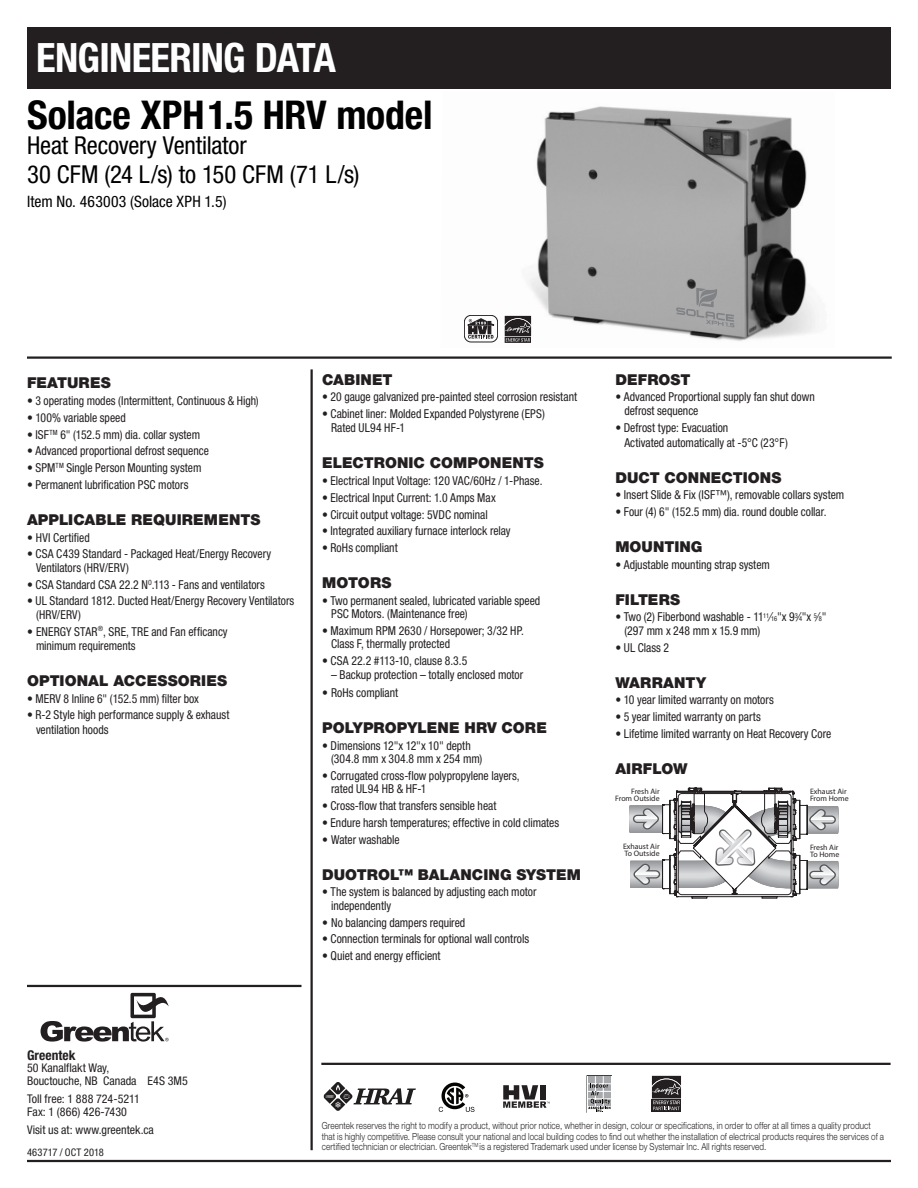
<style>
.page{position:relative;width:918px;height:1188px;background:#fff}
.page>*{position:absolute;margin:0;border:0;box-sizing:border-box;transform-origin:0 0}
.t1{font:700 condensed 40.5px "Helvetica Neue";letter-spacing:-.02em;color:#fff}
.t2{font:700 condensed 39.75px "Helvetica Neue";letter-spacing:-.005em;color:#000}
.t3{font:condensed 24.75px "Helvetica Neue";letter-spacing:-.005em;color:#000}
.t4{font:condensed 15.75px "Helvetica Neue";letter-spacing:.015em;color:#000}
.t5{font:900 15px "Helvetica Neue";letter-spacing:.005em;color:#231f20}
.t6{font:700 condensed 13.5px "Helvetica Neue";letter-spacing:.005em;color:#231f20}
.t7{font:condensed 12.3px/13.5px "Helvetica Neue";color:#231f20;scale:.95 1}
.t8{font:condensed 12px/12.8px "Helvetica Neue";color:#231f20}
.t9{font:condensed 10.5px "Helvetica Neue";letter-spacing:.01em;color:#231f20}
.t10{font:300 9.75px/10.5px "Helvetica Neue";letter-spacing:.01em;color:#231f20;scale:.83 1}
.t11{font:7.8px/6.9px "Myriad Pro";color:#231f20}
.s1{font-size:6.75px}
</style>
<div class="page">
<div style="left:27px;top:27px;width:864px;height:61px;background:#231f20"></div>
<hr style="left:27px;top:356px;width:865px;height:3px;background:#231f20">
<hr style="left:310px;top:369px;width:3px;height:781px;background:#231f20">
<img style="left:464px;top:106px;width:355px;height:237px">
<svg style="left:467px;top:319px;width:27px;height:20px"></svg>
<div style="left:464px;top:315px;width:34px;height:27px;border:1px solid #231f20;border-radius:7px"></div>
<hr style="left:27px;top:985px;width:275px;height:2px;background:#231f20">
<hr style="left:27px;top:1160px;width:864px;height:2px;background:#231f20">
<svg style="left:324px;top:1082px;width:92px;height:29px"></svg>
<div style="left:587px;top:1075px;width:25px;height:38px;border:1px solid #050504"></div>
<div style="left:587px;top:1076px;width:24px;height:36px;background:#fff"></div>
<div style="left:588px;top:1076px;width:23px;height:30px;background:#a8a9ad"></div>
<hr style="left:595px;top:1076px;width:1px;height:30px;background:#fff">
<hr style="left:603px;top:1076px;width:1px;height:30px;background:#fff">
<svg style="left:588px;top:1083px;width:23px;height:29px"></svg>
<svg style="left:503px;top:1085px;width:47px;height:23px"></svg>
<div style="left:540px;top:1085px;width:6px;height:15px;background:#231f20"></div>
<svg style="left:439px;top:1083px;width:36px;height:29px"></svg>
<hr style="left:321px;top:1063px;width:570px;height:2px;background:#231f20">
<svg style="left:629px;top:788px;width:210px;height:111px"></svg>
<svg style="left:651px;top:1075px;width:30px;height:37px"></svg>
<svg style="left:652px;top:1110px;width:29px;height:2px"></svg>
<svg style="left:652px;top:1076px;width:29px;height:34px"></svg>
<svg style="left:676px;top:286px;width:59px;height:42px;background:#9f9fa0"></svg>
<svg style="left:504px;top:315px;width:28px;height:1px"></svg>
<svg style="left:504px;top:316px;width:28px;height:27px"></svg>
<svg style="left:41px;top:993px;width:128px;height:49px"></svg>
<p class="t1" style="left:36px;top:33px;width:301px">ENGINEERING DATA</p>
<p class="t2" style="left:27px;top:91px;width:407px">Solace XPH1.5 HRV model</p>
<p class="t3" style="left:27px;top:131px;width:221px">Heat Recovery Ventilator</p>
<p class="t3" style="left:27px;top:160px;width:334px">30 CFM (24 L/s) to 150 CFM (71 L/s)</p>
<p class="t4" style="left:27px;top:192px;width:201px">Item No. 463003 (Solace XPH 1.5)</p>
<p class="t5" style="left:27px;top:374px;width:85px">FEATURES</p>
<p class="t7" style="left:27px;top:394px;width:245px">• 3 operating modes (Intermittent, Continuous &amp; High)</p>
<p class="t7" style="left:27px;top:411px;width:105px">• 100% variable speed</p>
<p class="t7" style="left:27px;top:427px;width:184px">• ISF<sup>TM</sup> 6" (152.5 mm) dia. collar system</p>
<p class="t7" style="left:27px;top:444px;width:193px">• Advanced proportional defrost sequence</p>
<p class="t7" style="left:27px;top:461px;width:185px">• SPM<sup>TM</sup> Single Person Mounting system</p>
<p class="t7" style="left:27px;top:478px;width:171px">• Permanent lubrification PSC motors</p>
<p class="t5" style="left:27px;top:511px;width:235px">APPLICABLE REQUIREMENTS</p>
<p class="t7" style="left:27px;top:530px;width:68px">• HVI Certified</p>
<p class="t7" style="left:36px;top:547px;width:249px;text-indent:-9px">• CSA C439 Standard - Packaged Heat/Energy Recovery<br>Ventilators (HRV/ERV)</p>
<p class="t7" style="left:27px;top:577px;width:252px">• CSA Standard CSA 22.2 N<sup>O</sup>.113 - Fans and ventilators</p>
<p class="t7" style="left:36px;top:594px;width:274px;text-indent:-9px">• UL Standard 1812. Ducted Heat/Energy Recovery Ventilators (HRV/ERV)</p>
<p class="t7" style="left:36px;top:624px;width:203px;line-height:14.2px;text-indent:-9px">• ENERGY STAR<sup>®</sup>, SRE, TRE and Fan efficancy minimum requirements</p>
<p class="t5" style="left:27px;top:672px;width:202px">OPTIONAL ACCESSORIES</p>
<p class="t7" style="left:27px;top:691px;width:183px">• MERV 8 Inline 6" (152.5 mm) filter box</p>
<p class="t7" style="left:36px;top:707px;width:205px;line-height:15px;text-indent:-9px">• R-2 Style high performance supply &amp; exhaust ventilation hoods</p>
<p class="t5" style="left:322px;top:370px;width:72px">CABINET</p>
<p class="t7" style="left:322px;top:390px;width:270px">• 20 gauge galvanized pre-painted steel corrosion resistant</p>
<p class="t7" style="left:331px;top:406px;width:227px;line-height:14.2px;text-indent:-9px">• Cabinet liner: Molded Expanded Polystyrene (EPS)<br>Rated UL94 HF-1</p>
<p class="t5" style="left:322px;top:454px;width:223px">ELECTRONIC COMPONENTS</p>
<p class="t7" style="left:322px;top:474px;width:234px">• Electrical Input Voltage: 120 VAC/60Hz / 1-Phase.</p>
<p class="t7" style="left:322px;top:491px;width:184px">• Electrical Input Current: 1.0 Amps Max</p>
<p class="t7" style="left:322px;top:507px;width:176px">• Circuit output voltage: 5VDC nominal</p>
<p class="t7" style="left:322px;top:524px;width:200px">• Integrated auxiliary furnace interlock relay</p>
<p class="t7" style="left:322px;top:541px;width:81px">• RoHs compliant</p>
<p class="t5" style="left:322px;top:574px;width:71px">MOTORS</p>
<p class="t7" style="left:331px;top:594px;width:222px;text-indent:-9px">• Two permanent sealed, lubricated variable speed<br>PSC Motors. (Maintenance free)</p>
<p class="t7" style="left:331px;top:624px;width:204px;text-indent:-9px">• Maximum RPM 2630 / Horsepower; 3/32 HP.<br>Class F, thermally protected</p>
<p class="t7" style="left:322px;top:654px;width:154px">• CSA 22.2 #113-10, clause 8.3.5</p>
<p class="t7" style="left:331px;top:668px;width:204px">– Backup protection – totally enclosed motor</p>
<p class="t7" style="left:322px;top:686px;width:82px">• RoHs compliant</p>
<p class="t5" style="left:322px;top:719px;width:226px">POLYPROPYLENE HRV CORE</p>
<p class="t7" style="left:331px;top:739px;width:161px;text-indent:-9px">• Dimensions 12"x 12"x 10" depth (304.8 mm x 304.8 mm x 254 mm)</p>
<p class="t7" style="left:331px;top:769px;width:200px;text-indent:-9px">• Corrugated cross-flow polypropylene layers, rated UL94 HB &amp; HF-1</p>
<p class="t7" style="left:322px;top:799px;width:185px">• Cross-flow that transfers sensible heat</p>
<p class="t7" style="left:322px;top:816px;width:251px">• Endure harsh temperatures; effective in cold climates</p>
<p class="t7" style="left:322px;top:832px;width:83px">• Water washable</p>
<p class="t5" style="left:322px;top:865px;width:260px">DUOTROL™ BALANCING SYSTEM</p>
<p class="t7" style="left:331px;top:885px;width:218px;text-indent:-9px">• The system is balanced by adjusting each motor independently</p>
<p class="t7" style="left:322px;top:915px;width:152px">• No balancing dampers required</p>
<p class="t7" style="left:322px;top:932px;width:219px">• Connection terminals for optional wall controls</p>
<p class="t7" style="left:322px;top:949px;width:126px">• Quiet and energy efficient</p>
<p class="t5" style="left:615px;top:370px;width:77px">DEFROST</p>
<p class="t7" style="left:624px;top:390px;width:202px;text-indent:-9px">• Advanced Proportional supply fan shut down defrost sequence</p>
<p class="t7" style="left:624px;top:420px;width:174px;line-height:15px;text-indent:-9px">• Defrost type: Evacuation<br>Activated automatically at -5°C (23°F)</p>
<p class="t5" style="left:615px;top:468px;width:168px">DUCT CONNECTIONS</p>
<p class="t7" style="left:615px;top:488px;width:243px">• Insert Slide &amp; Fix (ISF™), removable collars system</p>
<p class="t7" style="left:615px;top:505px;width:224px">• Four (4) 6" (152.5 mm) dia. round double collar.</p>
<p class="t5" style="left:615px;top:538px;width:89px">MOUNTING</p>
<p class="t7" style="left:615px;top:558px;width:164px">• Adjustable mounting strap system</p>
<p class="t5" style="left:615px;top:590px;width:66px">FILTERS</p>
<p class="t7" style="left:624px;top:610px;width:214px;text-indent:-9px">• Two (2) Fiberbond washable - 11<sup>11</sup>⁄<span class="s1">16</span>"x 9<sup>3</sup>⁄<span class="s1">4</span>"x <sup>5</sup>⁄<span class="s1">8</span>" (297 mm x 248 mm x 15.9 mm)</p>
<p class="t7" style="left:615px;top:641px;width:58px">• UL Class 2</p>
<p class="t5" style="left:615px;top:673px;width:92px">WARRANTY</p>
<p class="t7" style="left:615px;top:693px;width:168px">• 10 year limited warranty on motors</p>
<p class="t7" style="left:615px;top:710px;width:155px">• 5 year limited warranty on parts</p>
<p class="t7" style="left:615px;top:727px;width:229px">• Lifetime limited warranty on Heat Recovery Core</p>
<p class="t5" style="left:615px;top:760px;width:74px">AIRFLOW</p>
<p class="t11" style="left:615px;top:788px;width:46px;text-align:right">Fresh Air<br>From Outside</p>
<p class="t11" style="left:623px;top:843px;width:38px">Exhaust Air<br>To Outside</p>
<p class="t11" style="left:810px;top:788px;width:40px">Exhaust Air<br>From Home</p>
<p class="t11" style="left:810px;top:844px;width:31px">Fresh Air<br>To Home</p>
<p class="t6" style="left:27px;top:1047px;width:50px">Greentek</p>
<p class="t8" style="left:27px;top:1062px;width:162px">50 Kanalflakt Way,<br>Bouctouche, NB Canada E4S 3M5</p>
<p class="t8" style="left:27px;top:1093px;width:114px">Toll free: 1 888 724-5211<br>Fax: 1 (866) 426-7430</p>
<p class="t8" style="left:27px;top:1124px;width:128px">Visit us at: www.greentek.ca</p>
<p class="t9" style="left:27px;top:1146px;width:78px">463717 / OCT 2018</p>
<p class="t10" style="left:322px;top:1120px;width:679px">Greentek reserves the right to modify a product, without prior notice, whether in design, colour or specifications, in order to offer at all times a quality product that is highly competitive. Please consult your national and local building codes to find out whether the installation of electrical products requires the services of a certified technician or electrician. Greentek<sup>TM</sup> is a registered Trademark used under license by Systemair Inc. All rights reserved.</p>
</div>
